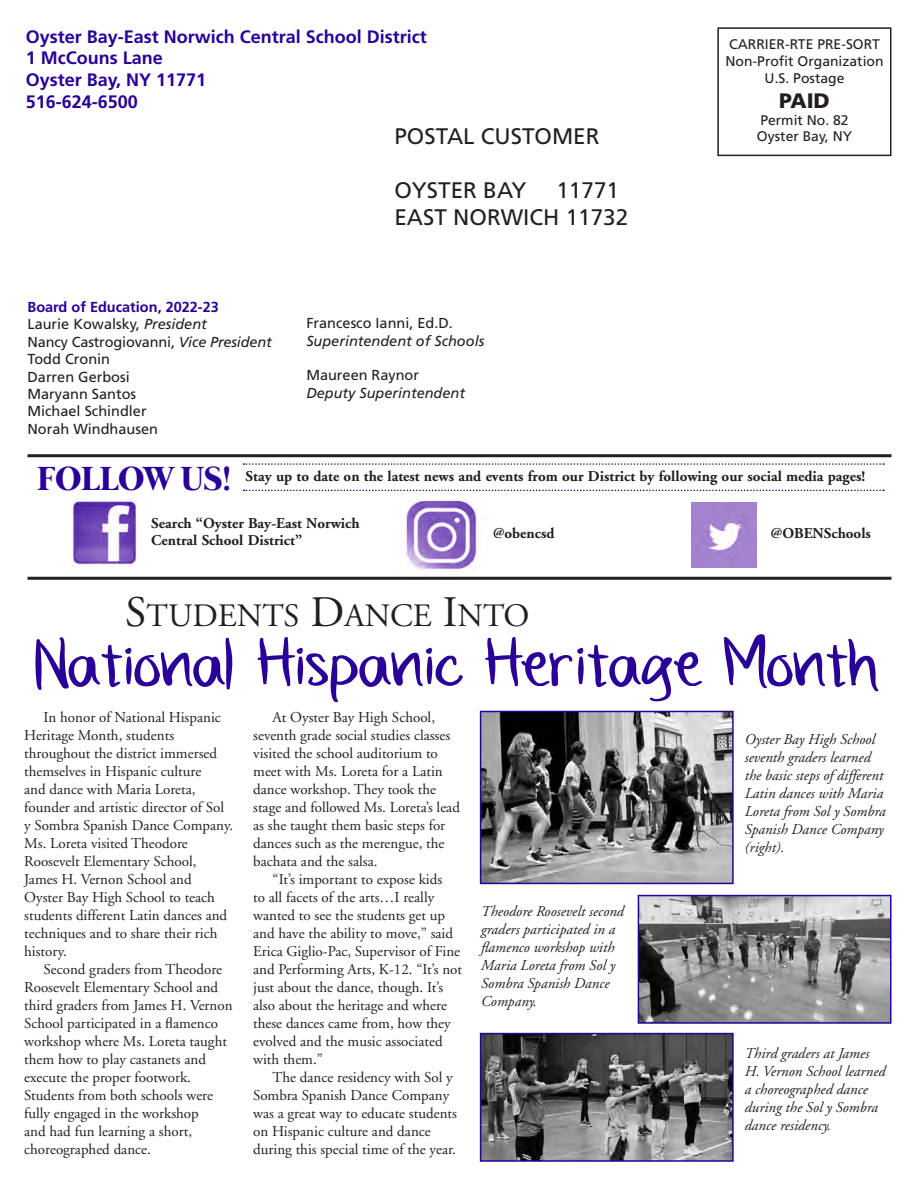
<style>
.page{position:relative;width:918px;height:1188px;background:#fff}
.page>*{position:absolute;margin:0;border:0;box-sizing:border-box;transform-origin:0 0}
.t1{font:55.5px "Vanilla Twilight";letter-spacing:-.04em;color:#290098;scale:1.45 1}
.t2{font:700 34.35px "Mermaid";color:#290098}
.t3{font:32.7px "Adobe Garamond";color:#231f20}
.t4{font:22.5px "Frutiger";color:#231f20}
.t5{font:900 20.85px "Frutiger";color:#231f20}
.t6{font:700 18px/21.6px "Frutiger";color:#290098}
.t7{font:15px/18px "Adobe Garamond";color:#231f20}
.t8{font:italic 15px/18px "Adobe Garamond";color:#231f20}
.t9{font:700 15px/16.4px "Adobe Garamond";color:#231f20}
.t10{font:14.55px/17.4px "Frutiger";color:#231f20}
.t11{font:italic 14.55px "Frutiger";color:#231f20}
.t12{font:700 14.55px "Frutiger";color:#290098}
.t13{font:13.95px "Frutiger";color:#231f20}
.s1{font-style:italic}
.s2{font-size:43.5px}
</style>
<div class="page">
<img style="left:70px;top:498px;width:68px;height:68px">
<img style="left:405px;top:499px;width:72px;height:73px">
<img style="left:691px;top:502px;width:65px;height:65px">
<hr style="left:27px;top:577px;width:864px;height:3px;background:#231f20">
<hr style="left:27px;top:454px;width:864px;height:3px;background:#231f20">
<div style="left:717px;top:27px;width:174px;height:129px;border:2px solid #231f20"></div>
<svg style="left:244px;top:463px;width:640px;height:2px"></svg>
<svg style="left:244px;top:490px;width:640px;height:1px"></svg>
<img style="left:483px;top:714px;width:248px;height:167px">
<div style="left:480px;top:711px;width:254px;height:173px;border:2px solid #290098"></div>
<img style="left:641px;top:898px;width:247px;height:123px">
<div style="left:638px;top:895px;width:253px;height:129px;border:2px solid #290098"></div>
<img style="left:483px;top:1036px;width:248px;height:123px">
<div style="left:480px;top:1033px;width:254px;height:129px;border:2px solid #290098"></div>
<p class="t6" style="left:26px;top:26px;width:403px">Oyster Bay-East Norwich Central School District</p>
<p class="t6" style="left:26px;top:47px;width:182px">1 McCouns Lane<br>Oyster Bay, NY 11771</p>
<p class="t6" style="left:26px;top:90px;width:114px">516-624-6500</p>
<p class="t13" style="left:729px;top:36px;width:152px">CARRIER-RTE PRE-SORT</p>
<p class="t13" style="left:725px;top:53px;width:160px">Non-Profit Organization</p>
<p class="t13" style="left:765px;top:70px;width:81px">U.S. Postage</p>
<p class="t5" style="left:779px;top:88px;width:52px">PAID</p>
<p class="t13" style="left:760px;top:112px;width:90px">Permit No. 82</p>
<p class="t12" style="left:27px;top:298px;width:193px">Board of Education, 2022-23</p>
<p class="t10" style="left:27px;top:315px;width:246px">Laurie Kowalsky, <span class="s1">President<br></span>Nancy Castrogiovanni, <span class="s1">Vice President</span></p>
<p class="t10" style="left:27px;top:350px;width:84px">Todd Cronin</p>
<p class="t10" style="left:27px;top:368px;width:104px">Darren Gerbosi</p>
<p class="t10" style="left:27px;top:385px;width:110px">Maryann Santos</p>
<p class="t10" style="left:27px;top:402px;width:121px">Michael Schindler</p>
<p class="t10" style="left:27px;top:420px;width:132px">Norah Windhausen</p>
<p class="t4" style="left:394px;top:123px;width:207px">POSTAL CUSTOMER</p>
<p class="t13" style="left:757px;top:128px;width:97px">Oyster Bay, NY</p>
<p class="t4" style="left:394px;top:177px;width:133px">OYSTER BAY</p>
<p class="t4" style="left:556px;top:177px;width:64px">11771</p>
<p class="t4" style="left:394px;top:204px;width:235px">EAST NORWICH 11732</p>
<p class="t10" style="left:306px;top:314px;width:148px">Francesco Ianni, Ed.D.</p>
<p class="t11" style="left:306px;top:332px;width:179px">Superintendent of Schools</p>
<p class="t10" style="left:306px;top:367px;width:114px">Maureen Raynor</p>
<p class="t11" style="left:306px;top:384px;width:160px">Deputy Superintendent</p>
<p class="t2" style="left:37px;top:459px;width:196px">FOLLOW US!</p>
<p class="t9" style="left:246px;top:469px;width:621px">Stay up to date on the latest news and events from our District by following our social media pages!</p>
<p class="t9" style="left:151px;top:516px;width:210px">Search “Oyster Bay-East Norwich<br>Central School District”</p>
<p class="t9" style="left:493px;top:525px;width:63px">@obencsd</p>
<p class="t9" style="left:771px;top:525px;width:102px">@OBENSchools</p>
<p class="t3" style="left:125px;top:598px;width:406px"><span class="s2">S</span>TUDENTS <span class="s2">D</span>ANCE <span class="s2">I</span>NTO</p>
<p class="t1" style="left:35px;top:633px;width:585px">National Hispanic Heritage Month</p>
<p class="t8" style="left:744px;top:731px;width:142px">Oyster Bay High School seventh graders learned the basic steps of different<br>Latin dances with Maria<br>Loreta from Sol y Sombra<br>Spanish Dance Company (right).</p>
<p class="t7" style="left:24px;top:709px;width:210px;text-indent:19px">In honor of National Hispanic<br>Heritage Month, students throughout the district immersed themselves in Hispanic culture<br>and dance with Maria Loreta, founder and artistic director of Sol y Sombra Spanish Dance Company.<br>Ms. Loreta visited Theodore<br>Roosevelt Elementary School,<br>James H. Vernon School and<br>Oyster Bay High School to teach students different Latin dances and techniques and to share their rich history.</p>
<p class="t7" style="left:24px;top:961px;width:210px;text-indent:19px">Second graders from Theodore<br>Roosevelt Elementary School and third graders from James H. Vernon<br>School participated in a flamenco workshop where Ms. Loreta taught them how to play castanets and execute the proper footwork.<br>Students from both schools were fully engaged in the workshop<br>and had fun learning a short, choreographed dance.</p>
<p class="t7" style="left:253px;top:709px;width:208px;text-indent:19px">At Oyster Bay High School, seventh grade social studies classes visited the school auditorium to meet with Ms. Loreta for a Latin dance workshop. They took the stage and followed Ms. Loreta’s lead as she taught them basic steps for dances such as the merengue, the bachata and the salsa.</p>
<p class="t7" style="left:253px;top:871px;width:210px;text-indent:19px">“It’s important to expose kids<br>to all facets of the arts…I really wanted to see the students get up and have the ability to move,” said<br>Erica Giglio-Pac, Supervisor of Fine and Performing Arts, K-12. “It’s not just about the dance, though. It’s also about the heritage and where these dances came from, how they evolved and the music associated with them.”</p>
<p class="t7" style="left:253px;top:1069px;width:205px;text-indent:19px">The dance residency with Sol y<br>Sombra Spanish Dance Company was a great way to educate students on Hispanic culture and dance during this special time of the year.</p>
<p class="t8" style="left:481px;top:902px;width:144px">Theodore Roosevelt second graders participated in a</p>
<p class="t8" style="left:481px;top:938px;width:136px">flamenco workshop with<br>Maria Loreta from Sol y<br>Sombra Spanish Dance<br>Company.</p>
<p class="t8" style="left:744px;top:1045px;width:142px">Third graders at James<br>H. Vernon School learned a choreographed dance during the Sol y Sombra dance residency.</p>
</div>
